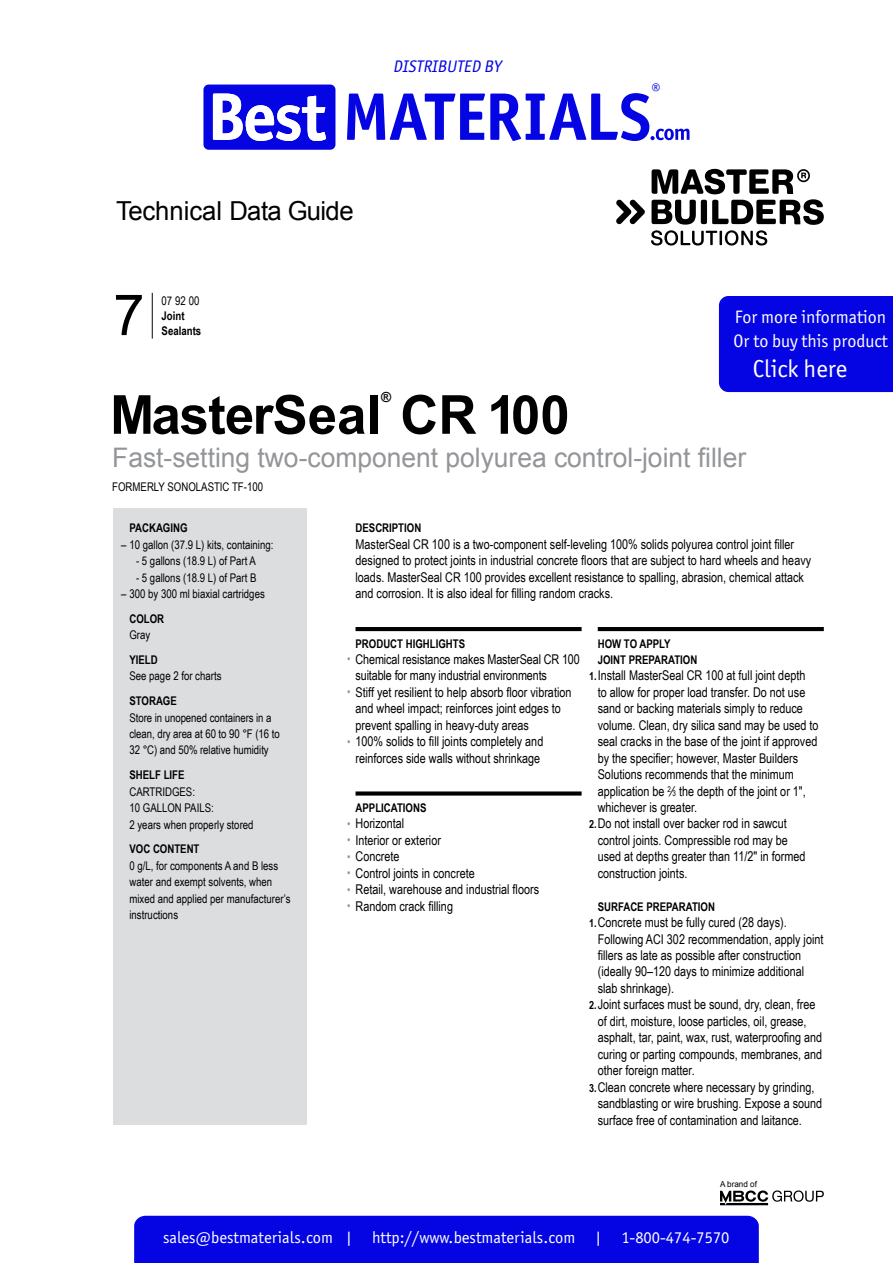
<style>
.page{position:relative;width:893px;height:1263px;background:#fff}
.page>*{position:absolute;margin:0;border:0;box-sizing:border-box;transform-origin:0 0}
.t1{font:56.85px "Arial";color:#000}
.t2{font:700 53.85px "Arial";letter-spacing:-.015em;color:#000}
.t3{font:26.85px "Arial";color:#939598}
.t4{font:26.1px "Arial";letter-spacing:-.015em;color:#000}
.t5{font:24.6px "Officina Sans ITC Pro";color:#fff}
.t6{font:18.9px "Officina Sans ITC Pro";color:#0505e3;scale:1.05 1}
.t7{font:18px "Officina Sans ITC Pro";color:#fff}
.t8{font:17.25px "Officina Sans ITC Pro";color:#fff}
.t9{font:italic 16.8px "Officina Sans ITC Pro";color:#0505e3}
.t10{font:16.5px "Officina Sans ITC Pro";color:#fff}
.t11{font:16.05px "Officina Sans ITC Pro";color:#fff}
.t12{font:15.75px "Officina Sans ITC Pro";color:#fff}
.t13{font:700 13.95px "Arial";color:#000}
.t14{font:13.5px/16.5px "Arial Narrow";color:#000}
.t15{font:12px/16.5px "Arial Narrow";color:#000}
.t16{font:700 12px/16.5px "Arial Narrow";color:#000}
.t17{font:8.25px "Arial";color:#000}
.s1{font-size:12px;color:#939598}
.s2{font-weight:700;font-size:11.25px}
.s3{font-size:7.8px}
.s4{font-size:17.25px}
.s5{font-size:16.05px}
.s6{font-size:17.55px}
</style>
<div class="page">
<hr style="left:356px;top:627px;width:226px;height:4px;background:#000">
<svg style="left:356px;top:791px;width:226px;height:4px"></svg>
<hr style="left:152px;top:293px;width:1px;height:46px;background:#000">
<div style="left:113px;top:508px;width:194px;height:617px;background:#dcddde"></div>
<hr style="left:598px;top:627px;width:226px;height:4px;background:#000">
<svg style="left:616px;top:200px;width:29px;height:24px"></svg>
<svg style="left:651px;top:169px;width:173px;height:77px"></svg>
<svg style="left:720px;top:1190px;width:104px;height:15px"></svg>
<svg style="left:203px;top:85px;width:132px;height:65px"></svg>
<svg style="left:347px;top:93px;width:342px;height:48px"></svg>
<div style="left:719px;top:296px;width:174px;height:96px;background:#0505e3"></div>
<div style="left:134px;top:1216px;width:625px;height:47px;background:#0505e3"></div>
<p class="t9" style="left:393px;top:56px;width:113px">DISTRIBUTED BY</p>
<h3 class="t4" style="left:116px;top:194px;width:239px">Technical Data Guide</h3>
<h1 class="t1" style="left:113px;top:278px;width:32px">7</h1>
<p class="t15" style="left:162px;top:292px;width:40px">07 92 00</p>
<p class="t16" style="left:162px;top:308px;width:24px">Joint</p>
<p class="t16" style="left:162px;top:322px;width:41px">Sealants</p>
<p class="t13" style="left:381px;top:388px;width:12px">®</p>
<h2 class="t2" style="left:110px;top:379px;width:461px">MasterSeal CR 100</h2>
<h3 class="t6" style="left:652px;top:81px;width:10px">®</h3>
<h3 class="t7" style="left:735px;top:306px;width:153px">For more information</h3>
<h3 class="t5" style="left:753px;top:355px;width:96px">Click here</h3>
<h3 class="t7" style="left:734px;top:330px;width:156px">Or to buy this product</h3>
<h3 class="t3" style="left:112px;top:440px;width:635px">Fast-setting two-component polyurea control-joint filler</h3>
<p class="t15" style="left:112px;top:478px;width:152px">FORMERLY SONOLASTIC TF-100</p>
<p class="t16" style="left:129px;top:520px;width:60px">PACKAGING</p>
<p class="t15" style="left:121px;top:536px;width:154px">– 10 gallon (37.9 L) kits, containing:</p>
<p class="t15" style="left:136px;top:552px;width:121px">- 5 gallons (18.9 L) of Part A</p>
<p class="t15" style="left:136px;top:569px;width:122px">- 5 gallons (18.9 L) of Part B</p>
<p class="t15" style="left:121px;top:585px;width:145px">– 300 by 300 ml biaxial cartridges</p>
<p class="t16" style="left:129px;top:610px;width:36px">COLOR</p>
<p class="t15" style="left:129px;top:626px;width:22px">Gray</p>
<p class="t16" style="left:129px;top:651px;width:30px">YIELD</p>
<p class="t15" style="left:129px;top:667px;width:94px">See page 2 for charts</p>
<p class="t16" style="left:129px;top:692px;width:49px">STORAGE</p>
<p class="t15" style="left:129px;top:709px;width:152px">Store in unopened containers in a clean, dry area at 60 to 90 °F (16 to<br>32 °C) and 50% relative humidity</p>
<p class="t16" style="left:129px;top:766px;width:57px">SHELF LIFE</p>
<p class="t15" style="left:129px;top:783px;width:126px">CARTRIDGES:<br>10 GALLON PAILS:<br>2 years when properly stored</p>
<p class="t16" style="left:129px;top:840px;width:72px">VOC CONTENT</p>
<p class="t15" style="left:129px;top:857px;width:163px">0 g/L, for components A and B less water and exempt solvents, when mixed and applied per manufacturer’s instructions</p>
<p class="t16" style="left:356px;top:520px;width:67px">DESCRIPTION</p>
<p class="t14" style="left:356px;top:535px;width:457px">MasterSeal CR 100 is a two-component self-leveling 100% solids polyurea control joint filler designed to protect joints in industrial concrete floors that are subject to hard wheels and heavy loads. MasterSeal CR 100 provides excellent resistance to spalling, abrasion, chemical attack and corrosion. It is also ideal for filling random cracks.</p>
<p class="t16" style="left:356px;top:635px;width:111px">PRODUCT HIGHLIGHTS</p>
<p class="t14" style="left:356px;top:650px;width:226px;text-indent:-8px"><span class="s1">•</span> Chemical resistance makes MasterSeal CR 100 suitable for many industrial environments</p>
<p class="t14" style="left:356px;top:683px;width:217px;text-indent:-8px"><span class="s1">•</span> Stiff yet resilient to help absorb floor vibration and wheel impact; reinforces joint edges to prevent spalling in heavy-duty areas</p>
<p class="t14" style="left:347px;top:733px;width:198px;text-align:center"><span class="s1">•</span> 100% solids to fill joints completely and reinforces side walls without shrinkage</p>
<p class="t16" style="left:356px;top:799px;width:72px">APPLICATIONS</p>
<p class="t14" style="left:347px;top:815px;width:59px"><span class="s1">•</span> Horizontal</p>
<p class="t14" style="left:347px;top:831px;width:95px"><span class="s1">•</span> Interior or exterior</p>
<p class="t14" style="left:347px;top:848px;width:54px"><span class="s1">•</span> Concrete</p>
<p class="t14" style="left:347px;top:864px;width:129px"><span class="s1">•</span> Control joints in concrete</p>
<p class="t14" style="left:347px;top:881px;width:193px"><span class="s1">•</span> Retail, warehouse and industrial floors</p>
<p class="t14" style="left:347px;top:897px;width:107px"><span class="s1">•</span> Random crack filling</p>
<p class="t16" style="left:598px;top:635px;width:101px">HOW TO APPLY<br>JOINT PREPARATION</p>
<p class="t14" style="left:589px;top:667px;width:218px"><span class="s2">1.</span>Install MasterSeal CR 100 at full joint depth</p>
<p class="t14" style="left:598px;top:683px;width:209px">to allow for proper load transfer. Do not use</p>
<p class="t14" style="left:598px;top:700px;width:207px">sand or backing materials simply to reduce</p>
<p class="t14" style="left:598px;top:716px;width:222px">volume. Clean, dry silica sand may be used to</p>
<p class="t14" style="left:598px;top:733px;width:221px">seal cracks in the base of the joint if approved</p>
<p class="t14" style="left:598px;top:749px;width:202px">by the specifier; however, Master Builders</p>
<p class="t14" style="left:598px;top:766px;width:198px">Solutions recommends that the minimum</p>
<p class="t14" style="left:598px;top:782px;width:210px">application be <sup>2</sup>⁄<span class="s3">3</span> the depth of the joint or 1",</p>
<p class="t14" style="left:598px;top:798px;width:101px">whichever is greater.</p>
<p class="t14" style="left:589px;top:815px;width:199px"><span class="s2">2.</span>Do not install over backer rod in sawcut</p>
<p class="t14" style="left:598px;top:831px;width:192px">control joints. Compressible rod may be</p>
<p class="t14" style="left:598px;top:848px;width:209px">used at depths greater than 11/2" in formed</p>
<p class="t14" style="left:598px;top:864px;width:91px">construction joints.</p>
<p class="t16" style="left:598px;top:898px;width:119px">SURFACE PREPARATION</p>
<p class="t14" style="left:589px;top:914px;width:199px"><span class="s2">1.</span>Concrete must be fully cured (28 days).</p>
<p class="t14" style="left:598px;top:930px;width:227px">Following ACI 302 recommendation, apply joint</p>
<p class="t14" style="left:598px;top:946px;width:205px">fillers as late as possible after construction</p>
<p class="t14" style="left:598px;top:963px;width:208px">(ideally 90–120 days to minimize additional</p>
<p class="t14" style="left:598px;top:979px;width:78px">slab shrinkage).</p>
<p class="t14" style="left:589px;top:996px;width:228px"><span class="s2">2.</span>Joint surfaces must be sound, dry, clean, free</p>
<p class="t14" style="left:598px;top:1012px;width:210px">of dirt, moisture, loose particles, oil, grease,</p>
<p class="t14" style="left:598px;top:1029px;width:226px">asphalt, tar, paint, wax, rust, waterproofing and</p>
<p class="t14" style="left:598px;top:1045px;width:226px">curing or parting compounds, membranes, and</p>
<p class="t14" style="left:598px;top:1062px;width:98px">other foreign matter.</p>
<p class="t14" style="left:589px;top:1078px;width:227px"><span class="s2">3.</span>Clean concrete where necessary by grinding,</p>
<p class="t14" style="left:598px;top:1094px;width:226px">sandblasting or wire brushing. Expose a sound</p>
<p class="t14" style="left:598px;top:1111px;width:206px">surface free of contamination and laitance.</p>
<p class="t17" style="left:720px;top:1178px;width:39px">A brand of</p>
<p class="t11" style="left:309px;top:1224px;width:76px">http://www</p>
<p class="t11" style="left:380px;top:1225px;width:316px">.bestmater.bestmaterials.com | 1-80 -474-757</p>
<p class="t11" style="left:445px;top:1224px;width:195px">ials.com | 1-800-474-757</p>
<p class="t12" style="left:312px;top:1225px;width:75px">http://www</p>
<p class="t12" style="left:381px;top:1225px;width:44px">.bestm</p>
<p class="t12" style="left:455px;top:1225px;width:181px">ls.com | 1-800-474-757</p>
<p class="t8" style="left:445px;top:1229px;width:53px"><sup>ia</sup>.bestm</p>
<p class="t11" style="left:626px;top:1224px;width:10px">0</p>
<p class="t12" style="left:623px;top:1225px;width:9px">0</p>
<p class="t12" style="left:686px;top:1227px;width:9px">0</p>
<p class="t12" style="left:421px;top:1227px;width:104px">ater.bestmater<span class="s4">ater</span></p>
<p class="t11" style="left:169px;top:1226px;width:265px">sales@bestmaterials.com | http://www</p>
<p class="t12" style="left:500px;top:1226px;width:200px">ials.com | 1-80 -474-757<span class="s5">0</span></p>
<p class="t12" style="left:174px;top:1227px;width:261px">sales@bestmaterials.com | ht<span class="s4">ht</span>tp://www</p>
<p class="t10" style="left:163px;top:1227px;width:568px">sales@bestmaterials.com | http://www.bestmaterials.com | 1-800-474-7570</p>
<p class="t8" style="left:160px;top:1227px;width:197px">sales@bestmaterials.com |</p>
<p class="t8" style="left:383px;top:1228px;width:68px">tp://www</p>
<p class="t8" style="left:524px;top:1228px;width:217px"><span class="s6">ia</span>ls.com | 1-800-474-7570</p>
</div>
